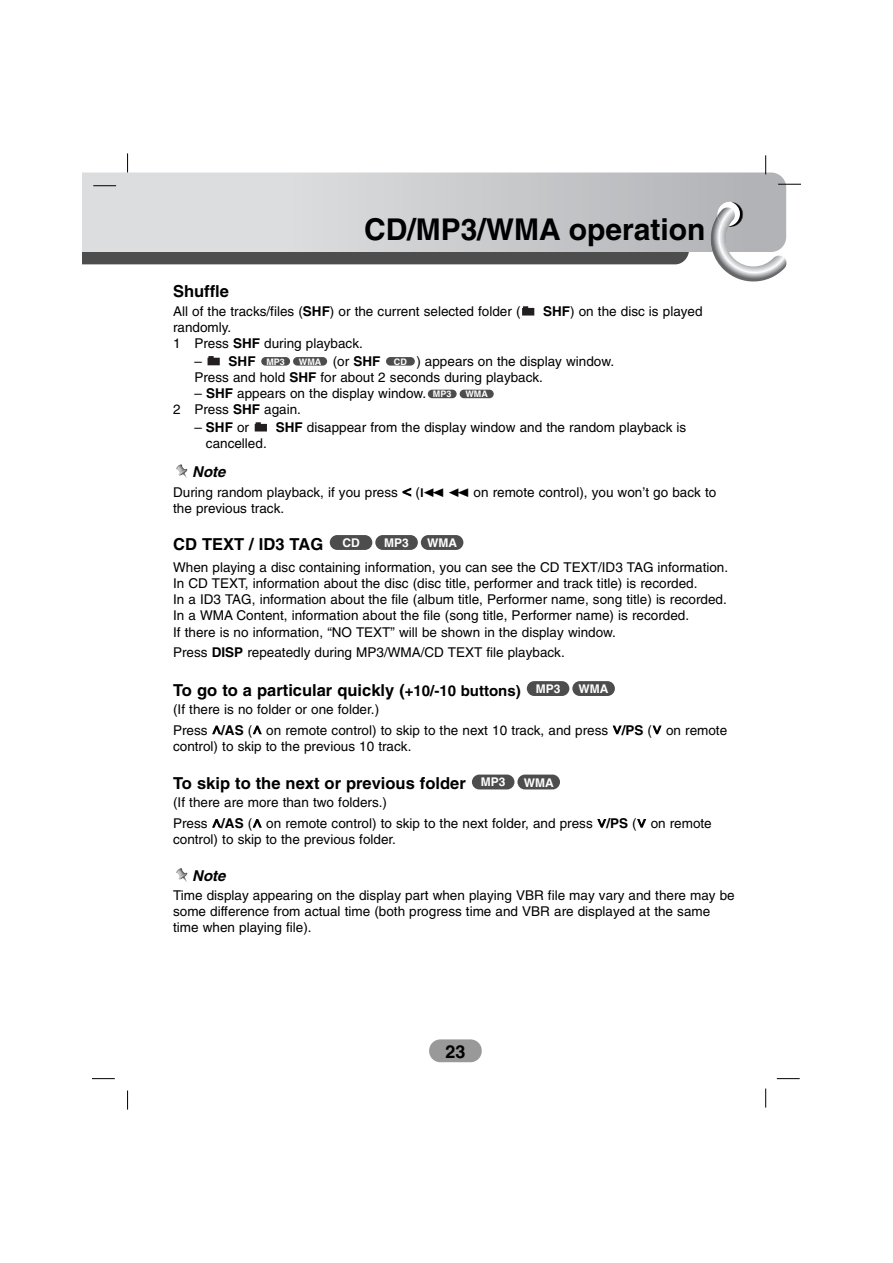
<style>
.page{position:relative;width:893px;height:1263px;background:#fff}
.page>*{position:absolute;margin:0;border:0;box-sizing:border-box;transform-origin:0 0}
.t1{font:700 30px "Helvetica";color:#000}
.t2{font:700 18px "Helvetica";color:#000}
.t3{font:700 16.5px "Helvetica";color:#000}
.t4{font:italic 700 15px "Helvetica";color:#000}
.t5{font:13.5px/16.2px "Helvetica";color:#000}
.t6{font:700 13.5px "Helvetica";color:#000}
.t7{font:700 12px "Helvetica";color:#fff}
.t8{font:700 9px "Helvetica";color:#fff}
.s1{font-weight:700}
.s2{font-weight:400}
.s3{font-family:"Sony PS Arrow"}
.s4{font-family:"Sony PS Common";font-size:12px}
.s5{font-size:15px}
</style>
<div class="page">
<div style="left:688px;top:173px;width:98px;height:79px;background:#b5b6b9"></div>
<svg style="left:708px;top:202px;width:79px;height:80px"></svg>
<div style="left:429px;top:1039px;width:53px;height:23px;background:#999;border-radius:11px"></div>
<svg style="left:127px;top:1091px;width:1px;height:19px"></svg>
<svg style="left:92px;top:1078px;width:23px;height:1px"></svg>
<svg style="left:765px;top:1089px;width:1px;height:19px"></svg>
<svg style="left:776px;top:1078px;width:23px;height:1px"></svg>
<svg style="left:765px;top:155px;width:1px;height:19px"></svg>
<svg style="left:778px;top:184px;width:23px;height:1px"></svg>
<svg style="left:82px;top:153px;width:606px;height:111px"></svg>
<img style="left:176px;top:868px;width:11px;height:14px">
<div style="left:517px;top:775px;width:43px;height:14px;background:#4d4d4d;border-radius:7px"></div>
<div style="left:472px;top:775px;width:42px;height:14px;background:#4d4d4d;border-radius:7px"></div>
<div style="left:572px;top:681px;width:43px;height:15px;background:#4d4d4d;border-radius:7px"></div>
<div style="left:527px;top:681px;width:42px;height:15px;background:#4d4d4d;border-radius:7px"></div>
<div style="left:421px;top:535px;width:42px;height:15px;background:#4d4d4d;border-radius:7px"></div>
<div style="left:375px;top:535px;width:43px;height:15px;background:#4d4d4d;border-radius:7px"></div>
<div style="left:330px;top:535px;width:42px;height:15px;background:#4d4d4d;border-radius:7px"></div>
<img style="left:176px;top:464px;width:11px;height:14px">
<svg style="left:255px;top:422px;width:12px;height:10px"></svg>
<div style="left:459px;top:390px;width:34px;height:8px;background:#4d4d4d;border-radius:4px"></div>
<div style="left:428px;top:390px;width:28px;height:8px;background:#4d4d4d;border-radius:4px"></div>
<div style="left:386px;top:357px;width:29px;height:9px;background:#4d4d4d;border-radius:4px"></div>
<div style="left:293px;top:357px;width:34px;height:9px;background:#4d4d4d;border-radius:4px"></div>
<div style="left:261px;top:357px;width:29px;height:9px;background:#4d4d4d;border-radius:4px"></div>
<svg style="left:207px;top:356px;width:13px;height:9px"></svg>
<svg style="left:522px;top:306px;width:12px;height:10px"></svg>
<h1 class="t1" style="left:364px;top:219px;width:343px">CD/MP3/WMA operation</h1>
<p class="t3" style="left:173px;top:285px;width:57px">Shuffle</p>
<p class="t5" style="left:173px;top:304px;width:349px">All of the tracks/files (<span class="s1">SHF</span>) or the current selected folder (</p>
<p class="t5" style="left:543px;top:304px;width:161px"><span class="s1">SHF</span>) on the disc is played</p>
<p class="t5" style="left:173px;top:320px;width:191px">randomly.<br>1 Press <span class="s1">SHF</span> during playback.</p>
<p class="t6" style="left:194px;top:356px;width:63px"><span class="s2">–</span> SHF</p>
<p class="t5" style="left:333px;top:354px;width:49px">(or <span class="s1">SHF</span></p>
<p class="t5" style="left:194px;top:354px;width:421px;text-indent:222px">) appears on the display window.<br>Press and hold <span class="s1">SHF</span> for about 2 seconds during playback.</p>
<p class="t5" style="left:173px;top:387px;width:255px;text-indent:21px">– <span class="s1">SHF</span> appears on the display window.<br>2 Press <span class="s1">SHF</span> again.</p>
<p class="t5" style="left:194px;top:420px;width:56px">– <span class="s1">SHF</span> or</p>
<p class="t5" style="left:276px;top:420px;width:412px"><span class="s1">SHF</span> disappear from the display window and the random playback is</p>
<p class="t5" style="left:206px;top:436px;width:62px">cancelled.</p>
<p class="t4" style="left:192px;top:466px;width:35px">Note</p>
<p class="t5" style="left:173px;top:486px;width:544px;line-height:15.5px">During random playback, if you press <span class="s3">I</span> (<span class="s4">?m m</span> on remote control), you won’t go back to the previous track.</p>
<p class="t3" style="left:173px;top:538px;width:152px">CD TEXT / ID3 TAG</p>
<p class="t5" style="left:173px;top:560px;width:556px">When playing a disc containing information, you can see the CD TEXT/ID3 TAG information.<br>In CD TEXT, information about the disc (disc title, performer and track title) is recorded.<br>In a ID3 TAG, information about the file (album title, Performer name, song title) is recorded.<br>In a WMA Content, information about the file (song title, Performer name) is recorded.<br>If there is no information, “NO TEXT” will be shown in the display window.</p>
<p class="t5" style="left:173px;top:646px;width:393px">Press <span class="s1">DISP</span> repeatedly during MP3/WMA/CD TEXT file playback.</p>
<p class="t3" style="left:173px;top:684px;width:349px">To go to a particular quickly (<span class="s5">+10/-10 buttons)</span></p>
<p class="t5" style="left:173px;top:699px;width:555px;line-height:21.5px">(If there is no folder or one folder.)<br>Press <span class="s3">U</span><span class="s1">/AS</span> (<span class="s3">U</span> on remote control) to skip to the next 10 track, and press <span class="s3">u</span><span class="s1">/PS</span> (<span class="s3">u</span> on remote</p>
<p class="t5" style="left:173px;top:739px;width:240px">control) to skip to the previous 10 track.</p>
<p class="t3" style="left:173px;top:778px;width:294px">To skip to the next or previous folder</p>
<p class="t5" style="left:173px;top:793px;width:540px;line-height:21.5px">(If there are more than two folders.)<br>Press <span class="s3">U</span><span class="s1">/AS</span> (<span class="s3">U</span> on remote control) to skip to the next folder, and press <span class="s3">u</span><span class="s1">/PS</span> (<span class="s3">u</span> on remote</p>
<p class="t5" style="left:173px;top:832px;width:224px">control) to skip to the previous folder.</p>
<p class="t4" style="left:192px;top:870px;width:35px">Note</p>
<p class="t5" style="left:173px;top:888px;width:563px">Time display appearing on the display part when playing VBR file may vary and there may be some difference from actual time (both progress time and VBR are displayed at the same time when playing file).</p>
<p class="t8" style="left:266px;top:358px;width:20px">MP3</p>
<p class="t8" style="left:299px;top:358px;width:24px">WMA</p>
<p class="t8" style="left:394px;top:358px;width:14px">CD</p>
<p class="t8" style="left:433px;top:391px;width:20px">MP3</p>
<p class="t8" style="left:465px;top:391px;width:24px">WMA</p>
<p class="t7" style="left:342px;top:538px;width:19px">CD</p>
<p class="t7" style="left:384px;top:538px;width:26px">MP3</p>
<p class="t7" style="left:427px;top:539px;width:31px">WMA</p>
<p class="t7" style="left:535px;top:684px;width:26px">MP3</p>
<p class="t7" style="left:578px;top:685px;width:31px">WMA</p>
<p class="t7" style="left:481px;top:778px;width:26px">MP3</p>
<p class="t7" style="left:523px;top:778px;width:31px">WMA</p>
<h2 class="t2" style="left:445px;top:1045px;width:22px">23</h2>
</div>
